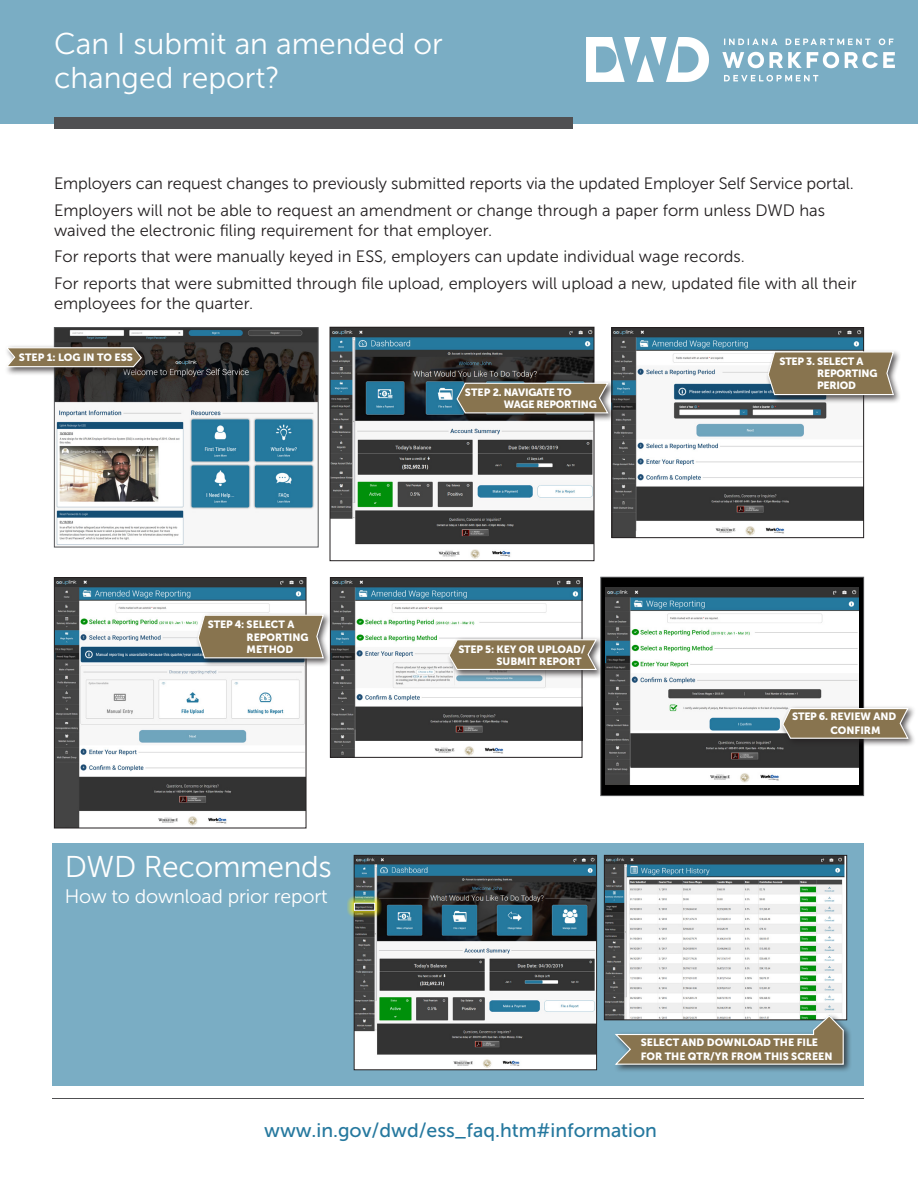
<style>
.page{position:relative;width:918px;height:1188px;background:#fff}
.page>*{position:absolute;margin:0;border:0;box-sizing:border-box;transform-origin:0 0}
.t1{font:30px/34.5px "Museo Sans 300";color:#fff}
.t2{font:19.5px "Museo Sans 500";color:#25789e}
.t3{font:19.5px "Museo Sans 300";letter-spacing:-.01em;color:#fff}
.t4{font:16.5px/19.8px "Museo Sans 300";color:#231f20}
.t5{font:10.5px/12.6px "Museo Sans 900";color:#fff}
.t6{font:10.5px/12px "Museo Sans 900";letter-spacing:-.02em;color:#fff}
</style>
<div class="page">
<div style="left:52px;top:843px;width:812px;height:243px;background:#7aadc4"></div>
<img style="left:56px;top:579px;width:248px;height:247px">
<div style="left:54px;top:577px;width:252px;height:251px;border:1px solid #231f20"></div>
<img style="left:332px;top:579px;width:248px;height:177px">
<div style="left:330px;top:577px;width:252px;height:181px;border:1px solid #231f20"></div>
<img style="left:614px;top:329px;width:248px;height:207px">
<div style="left:612px;top:327px;width:252px;height:211px;border:1px solid #231f20"></div>
<img style="left:332px;top:329px;width:260px;height:230px">
<div style="left:330px;top:327px;width:264px;height:234px;border:1px solid #231f20"></div>
<div style="left:601px;top:577px;width:263px;height:219px;background:#000"></div>
<img style="left:606px;top:588px;width:253px;height:197px">
<div style="left:600px;top:577px;width:264px;height:219px;border:1px solid #57585a"></div>
<img style="left:56px;top:329px;width:261px;height:216px">
<div style="left:54px;top:327px;width:265px;height:220px;border:1px solid #57585a"></div>
<img style="left:356px;top:857px;width:239px;height:211px">
<div style="left:354px;top:855px;width:243px;height:215px;border:1px solid #231f20"></div>
<img style="left:606px;top:857px;width:239px;height:161px">
<div style="left:604px;top:855px;width:243px;height:165px;border:1px solid #231f20"></div>
<div style="left:0;top:0;width:918px;height:123px;background:#7aadc4"></div>
<img style="left:586px;top:38px;width:309px;height:43px">
<div style="left:54px;top:117px;width:518px;height:12px;background:#505052"></div>
<hr style="left:52px;top:1098px;width:812px;height:1px;background:#505052">
<div style="left:766px;top:349px;width:136px;height:55px;background:#231f20;opacity:.75"></div>
<svg style="left:767px;top:351px;width:128px;height:45px;background:#908061"></svg>
<div style="left:196px;top:612px;width:136px;height:55px;background:#231f20;opacity:.75"></div>
<svg style="left:197px;top:614px;width:128px;height:45px;background:#918162"></svg>
<div style="left:4px;top:345px;width:146px;height:31px;background:#231f20;opacity:.75"></div>
<svg style="left:4px;top:346px;width:139px;height:22px;background:#938468"></svg>
<div style="left:454px;top:380px;width:162px;height:42px;background:#231f20;opacity:.75"></div>
<svg style="left:456px;top:382px;width:154px;height:32px;background:#8c7f62"></svg>
<div style="left:446px;top:637px;width:159px;height:42px;background:#231f20;opacity:.75"></div>
<svg style="left:448px;top:638px;width:150px;height:33px;background:#97876a"></svg>
<div style="left:780px;top:705px;width:136px;height:43px;background:#231f20;opacity:.75"></div>
<svg style="left:782px;top:707px;width:128px;height:32px;background:#968668"></svg>
<div style="left:613px;top:1013px;width:239px;height:60px;background:#231f20;opacity:.75"></div>
<svg style="left:613px;top:1014px;width:231px;height:51px"></svg>
<svg style="left:347px;top:896px;width:35px;height:22px"></svg>
<svg style="left:356px;top:905px;width:17px;height:3px"></svg>
<div style="left:354px;top:903px;width:21px;height:7px;border:1px solid #fff"></div>
<p class="t1" style="left:54px;top:26px;width:390px">Can I submit an amended or changed report?</p>
<p class="t4" style="left:54px;top:174px;width:801px">Employers can request changes to previously submitted reports via the updated Employer Self Service portal.</p>
<p class="t4" style="left:54px;top:201px;width:773px">Employers will not be able to request an amendment or change through a paper form unless DWD has waived the electronic filing requirement for that employer.</p>
<p class="t4" style="left:54px;top:247px;width:692px">For reports that were manually keyed in ESS, employers can update individual wage records.</p>
<p class="t4" style="left:54px;top:273px;width:804px">For reports that were submitted through file upload, employers will upload a new, updated file with all their employees for the quarter.</p>
<p class="t5" style="left:19px;top:351px;width:116px">STEP 1: LOG IN TO ESS</p>
<p class="t5" style="left:247px;top:618px;width:64px;text-indent:-39px">STEP 4: SELECT A<br>REPORTING<br>METHOD</p>
<p class="t1" style="left:65px;top:850px;width:269px">DWD Recommends</p>
<p class="t3" style="left:65px;top:886px;width:264px">How to download prior report</p>
<p class="t6" style="left:504px;top:386px;width:95px;text-indent:-39px">STEP 2. NAVIGATE TO<br>WAGE REPORTING</p>
<p class="t5" style="left:496px;top:642px;width:90px;text-indent:-38px">STEP 5: KEY OR UPLOAD/<br>SUBMIT REPORT</p>
<p class="t6" style="left:817px;top:355px;width:62px;text-indent:-38px">STEP 3. SELECT A<br>REPORTING<br>PERIOD</p>
<p class="t5" style="left:830px;top:710px;width:67px;line-height:13.5px;text-indent:-38px">STEP 6. REVIEW AND<br>CONFIRM</p>
<p class="t5" style="left:641px;top:1036px;width:193px;line-height:13.5px">SELECT AND DOWNLOAD THE FILE<br>FOR THE QTR/YR FROM THIS SCREEN</p>
<p class="t2" style="left:264px;top:1119px;width:394px">www.in.gov/dwd/ess_faq.htm#information</p>
</div>
